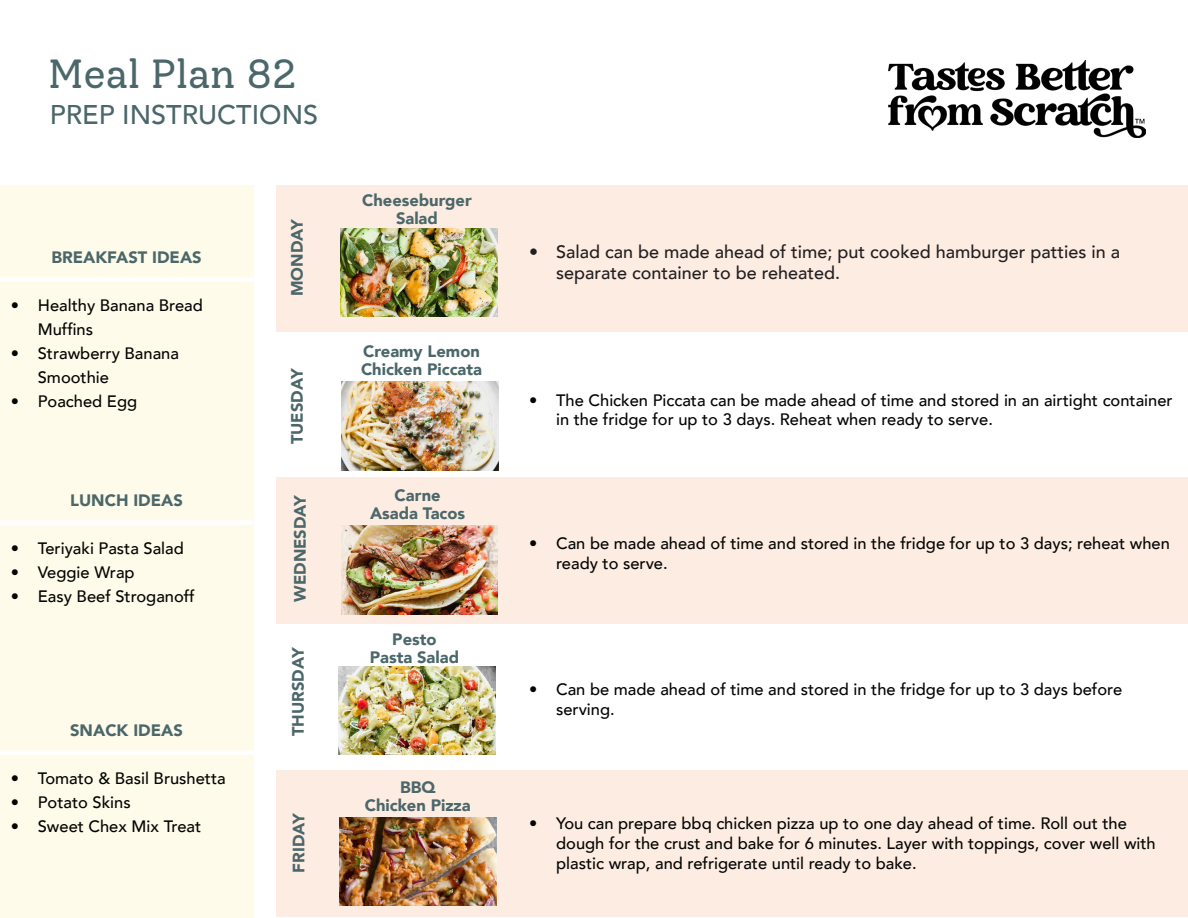
<style>
.page{position:relative;width:1188px;height:918px;background:#fff}
.page>*{position:absolute;margin:0;border:0;box-sizing:border-box;transform-origin:0 0}
.t1{font:40.5px "Solway";color:#4b676a}
.t2{font:500 27px "Avenir";color:#4b676a}
.t3{font:500 18px/21.6px "Avenir";color:#231f20}
.t4{font:500 16.5px/19.8px "Avenir";color:#040503}
.t5{font:900 16.5px "Avenir";color:#4b676a}
</style>
<div class="page">
<img style="left:889px;top:60px;width:257px;height:78px">
<div style="left:0;top:185px;width:253px;height:733px;background:#fefbea"></div>
<div style="left:276px;top:185px;width:912px;height:146px;background:#fdece2"></div>
<div style="left:276px;top:478px;width:912px;height:146px;background:#fdece2"></div>
<div style="left:276px;top:770px;width:912px;height:146px;background:#fdece2"></div>
<img style="left:340px;top:228px;width:157px;height:88px">
<img style="left:342px;top:382px;width:156px;height:88px">
<img style="left:341px;top:526px;width:157px;height:88px">
<img style="left:339px;top:667px;width:157px;height:88px">
<img style="left:340px;top:817px;width:157px;height:89px">
<div style="left:0;top:277px;width:253px;height:5px;background:#fff"></div>
<div style="left:0;top:520px;width:253px;height:5px;background:#fff"></div>
<div style="left:0;top:750px;width:253px;height:5px;background:#fff"></div>
<p class="t1" style="left:48px;top:49px;width:250px">Meal Plan 82</p>
<p class="t2" style="left:50px;top:91px;width:270px">PREP INSTRUCTIONS</p>
<p class="t5" style="left:51px;top:243px;width:152px">BREAKFAST IDEAS</p>
<p class="t4" style="left:38px;top:293px;width:167px;line-height:24px;text-indent:-27px">• Healthy Banana Bread<br>Muffins</p>
<p class="t4" style="left:38px;top:341px;width:143px;line-height:24px;text-indent:-27px">• Strawberry Banana<br>Smoothie</p>
<p class="t4" style="left:11px;top:391px;width:128px">• Poached Egg</p>
<p class="t5" style="left:283px;top:296px;width:79px;rotate:-90deg">MONDAY</p>
<p class="t5" style="left:283px;top:444px;width:78px;rotate:-90deg">TUESDAY</p>
<p class="t5" style="left:362px;top:186px;width:111px">Cheeseburger</p>
<p class="t5" style="left:396px;top:204px;width:43px">Salad</p>
<p class="t5" style="left:363px;top:337px;width:118px">Creamy Lemon</p>
<p class="t5" style="left:361px;top:355px;width:123px">Chicken Piccata</p>
<p class="t5" style="left:70px;top:486px;width:114px">LUNCH IDEAS</p>
<p class="t4" style="left:11px;top:538px;width:175px">• Teriyaki Pasta Salad</p>
<p class="t4" style="left:11px;top:562px;width:125px">• Veggie Wrap</p>
<p class="t4" style="left:11px;top:586px;width:185px">• Easy Beef Stroganoff</p>
<p class="t5" style="left:70px;top:716px;width:114px">SNACK IDEAS</p>
<p class="t4" style="left:11px;top:768px;width:216px">• Tomato &amp; Basil Brushetta</p>
<p class="t4" style="left:11px;top:792px;width:121px">• Potato Skins</p>
<p class="t4" style="left:11px;top:816px;width:192px">• Sweet Chex Mix Treat</p>
<p class="t5" style="left:286px;top:602px;width:109px;rotate:-90deg">WEDNESDAY</p>
<p class="t5" style="left:395px;top:481px;width:48px">Carne</p>
<p class="t5" style="left:370px;top:499px;width:97px">Asada Tacos</p>
<p class="t5" style="left:284px;top:736px;width:91px;rotate:-90deg">THURSDAY</p>
<p class="t5" style="left:285px;top:873px;width:62px;rotate:-90deg">FRIDAY</p>
<p class="t5" style="left:392px;top:625px;width:46px">Pesto</p>
<p class="t5" style="left:370px;top:643px;width:91px">Pasta Salad</p>
<p class="t5" style="left:400px;top:773px;width:37px">BBQ</p>
<p class="t5" style="left:365px;top:791px;width:108px">Chicken Pizza</p>
<p class="t3" style="left:556px;top:240px;width:565px;text-indent:-27px">• Salad can be made ahead of time; put cooked hamburger patties in a separate container to be reheated.</p>
<p class="t4" style="left:556px;top:389px;width:618px;text-indent:-27px">• The Chicken Piccata can be made ahead of time and stored in an airtight container in the fridge for up to 3 days. Reheat when ready to serve.</p>
<p class="t4" style="left:556px;top:533px;width:615px;text-indent:-27px">• Can be made ahead of time and stored in the fridge for up to 3 days; reheat when ready to serve.</p>
<p class="t4" style="left:556px;top:678px;width:568px;text-indent:-27px">• Can be made ahead of time and stored in the fridge for up to 3 days before serving.</p>
<p class="t4" style="left:556px;top:813px;width:601px;text-indent:-27px">• You can prepare bbq chicken pizza up to one day ahead of time. Roll out the dough for the crust and bake for 6 minutes. Layer with toppings, cover well with plastic wrap, and refrigerate until ready to bake.</p>
</div>
